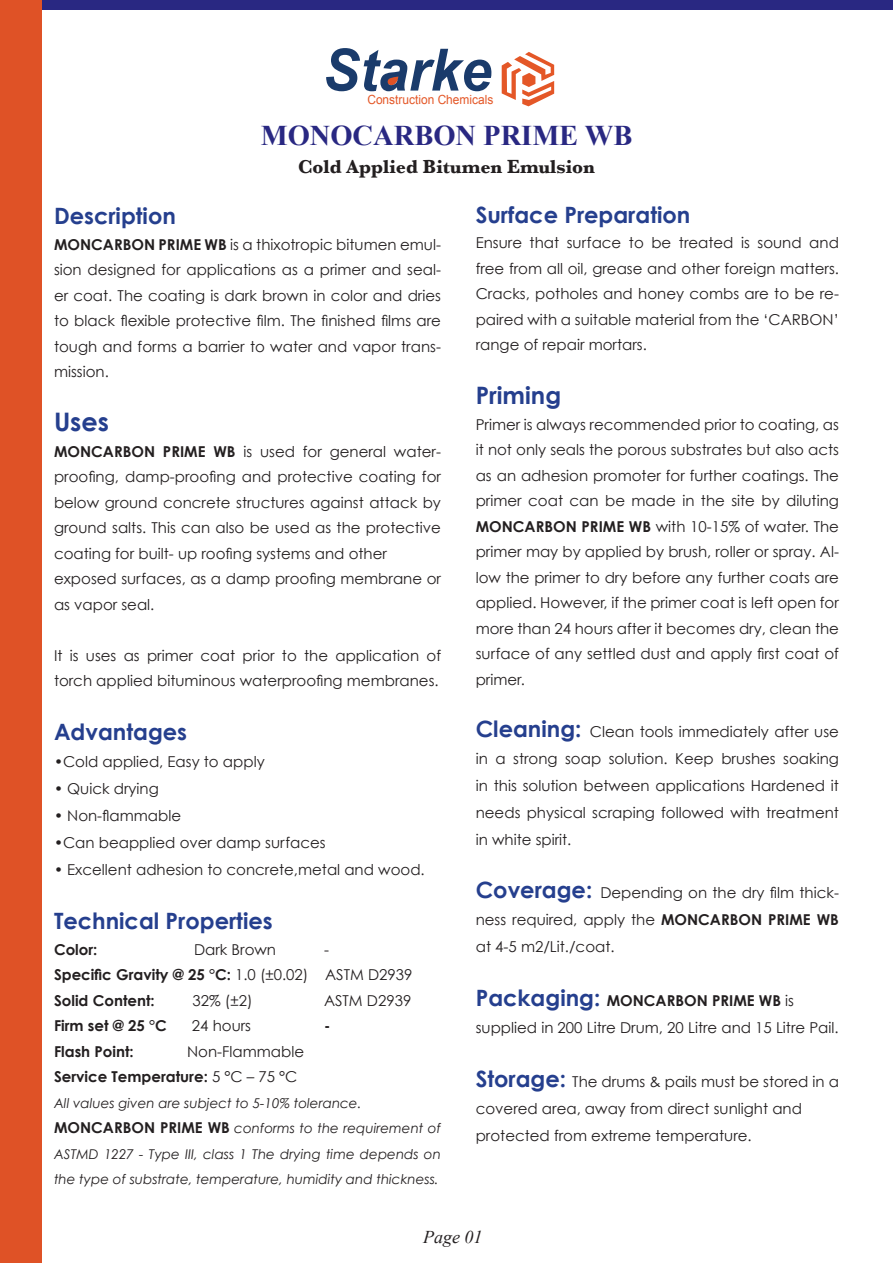
<style>
.page{position:relative;width:893px;height:1263px;background:#fff}
.page>*{position:absolute;margin:0;border:0;box-sizing:border-box;transform-origin:0 0}
.t1{font:italic 700 58.35px "Arial";color:#1a3b6b;scale:.95 1}
.t2{font:700 28.5px "Times New Roman";color:#292882}
.t3{font:700 25.5px "Century Gothic";color:#253f8e}
.t4{font:700 24px "Century Gothic";color:#253f8e}
.t5{font:700 22.5px "Century Gothic";color:#253f8e}
.t6{font:700 19.5px "Baskerville";color:#231f20}
.t7{font:italic 18px "Times New Roman";color:#231f20}
.t8{font:15px/25.5px "Century Gothic";color:#231f20;text-align:justify}
.t9{font:700 15px/25.5px "Century Gothic";color:#231f20}
.t10{font:italic 13.5px/25.5px "Century Gothic";color:#231f20}
.t11{font:12.6px "Arial";color:#e45727;scale:.95 1}
.s1{font-weight:700}
.s2{font-weight:400}
.s3{font-weight:700;font-style:normal;font-size:15px}
.s4{font-weight:700;font-size:22.5px;color:#253f8e}
</style>
<div class="page">
<div style="left:4px;top:0;width:889px;height:9px;background:#292882"></div>
<div style="left:0;top:0;width:41px;height:1263px;background:#df5226"></div>
<svg style="left:386px;top:76px;width:14px;height:10px"></svg>
<svg style="left:502px;top:52px;width:52px;height:54px"></svg>
<h1 class="t1" style="left:323px;top:31px;width:179px">Starke</h1>
<p class="t11" style="left:367px;top:91px;width:134px">Construction Chemicals</p>
<h2 class="t2" style="left:261px;top:116px;width:373px">MONOCARBON PRIME WB</h2>
<h3 class="t6" style="left:298px;top:155px;width:298px">Cold Applied Bitumen Emulsion</h3>
<h3 class="t5" style="left:54px;top:202px;width:123px">Description</h3>
<p class="t8" style="left:54px;top:231px;width:389px"><span class="s1">MONCARBON PRIME WB</span> is a thixotropic bitumen emul&shy;sion designed for applications as a primer and seal&shy;er coat. The coating is dark brown in color and dries to black flexible protective film. The finished films are tough and forms a barrier to water and vapor trans&shy;mission.</p>
<h3 class="t3" style="left:54px;top:406px;width:57px">Uses</h3>
<p class="t8" style="left:54px;top:438px;width:389px;text-align:left"><span class="s1">MONCARBON PRIME WB</span> is used for general water&shy;proofing, damp-proofing and protective coating for below ground concrete structures against attack by ground salts. This can also be used as the protective coating for built- up roofing systems and other exposed surfaces, as a damp proofing membrane or as vapor seal.</p>
<p class="t8" style="left:54px;top:642px;width:389px">It is uses as primer coat prior to the application of torch applied bituminous waterproofing membranes.</p>
<h3 class="t5" style="left:54px;top:718px;width:135px">Advantages</h3>
<p class="t8" style="left:54px;top:749px;width:212px">•Cold applied, Easy to apply</p>
<p class="t8" style="left:54px;top:776px;width:106px">• Quick drying</p>
<p class="t8" style="left:54px;top:803px;width:129px">• Non-flammable</p>
<p class="t8" style="left:54px;top:830px;width:273px">•Can beapplied over damp surfaces</p>
<p class="t8" style="left:54px;top:857px;width:372px">• Excellent adhesion to concrete,metal and wood.</p>
<h3 class="t5" style="left:54px;top:907px;width:220px">Technical Properties</h3>
<p class="t9" style="left:54px;top:936px;width:45px">Color:</p>
<p class="t8" style="left:194px;top:936px;width:84px">Dark Brown</p>
<p class="t9" style="left:54px;top:936px;width:360px;text-indent:270px"><span class="s2">-<br></span>Specific Gravity @ 25 °C: <span class="s2">1.0 (±0.02) ASTM D2939<br></span>Solid Content:</p>
<p class="t8" style="left:193px;top:987px;width:62px">32% (±2)</p>
<p class="t8" style="left:324px;top:987px;width:89px">ASTM D2939</p>
<p class="t9" style="left:54px;top:1013px;width:114px">Firm set @ 25 °C</p>
<p class="t8" style="left:192px;top:1013px;width:61px">24 hours</p>
<p class="t9" style="left:324px;top:1013px;width:8px">-</p>
<p class="t9" style="left:54px;top:1038px;width:81px">Flash Point:</p>
<p class="t8" style="left:54px;top:1038px;width:252px;text-indent:133px">Non-Flammable<br><span class="s1">Service Temperature:</span> 5 °C – 75 °C</p>
<p class="t10" style="left:54px;top:1090px;width:389px">All values given are subject to 5-10% tolerance.<br><span class="s3">MONCARBON PRIME WB</span> conforms to the requirement of ASTMD 1227 - Type III, class 1 The drying time depends on the type of substrate, temperature, humidity and thickness.</p>
<h3 class="t5" style="left:476px;top:200px;width:216px">Surface Preparation</h3>
<p class="t8" style="left:476px;top:230px;width:365px">Ensure that surface to be treated is sound and free from all oil, grease and other foreign matters.<br>Cracks, potholes and honey combs are to be re&shy;paired with a suitable material from the ‘CARBON’ range of repair mortars.</p>
<h3 class="t4" style="left:476px;top:380px;width:87px">Priming</h3>
<p class="t8" style="left:476px;top:411px;width:365px">Primer is always recommended prior to coating, as it not only seals the porous substrates but also acts as an adhesion promoter for further coatings. The primer coat can be made in the site by diluting <span class="s1">MONCARBON PRIME WB</span> with 10-15% of water. The primer may by applied by brush, roller or spray. Al&shy;low the primer to dry before any further coats are applied. However, if the primer coat is left open for more than 24 hours after it becomes dry, clean the surface of any settled dust and apply first coat of primer.</p>
<p class="t8" style="left:476px;top:718px;width:365px;line-height:27px"><span class="s4">Cleaning:</span> Clean tools immediately after use in a strong soap solution. Keep brushes soaking in this solution between applications Hardened it needs physical scraping followed with treatment in white spirit.</p>
<p class="t8" style="left:476px;top:878px;width:365px;line-height:27px"><span class="s4">Coverage:</span> Depending on the dry film thick&shy;ness required, apply the <span class="s1">MONCARBON PRIME WB </span>at 4-5 m2/Lit./coat.</p>
<p class="t8" style="left:476px;top:986px;width:364px;line-height:27px"><span class="s4">Packaging:</span> <span class="s1">MONCARBON PRIME WB</span> is supplied in 200 Litre Drum, 20 Litre and 15 Litre Pail.</p>
<p class="t8" style="left:476px;top:1067px;width:365px;line-height:27px;text-align:left"><span class="s4">Storage:</span> The drums &amp; pails must be stored in a covered area, away from direct sunlight and protected from extreme temperature.</p>
<p class="t7" style="left:423px;top:1225px;width:61px">Page 01</p>
</div>
